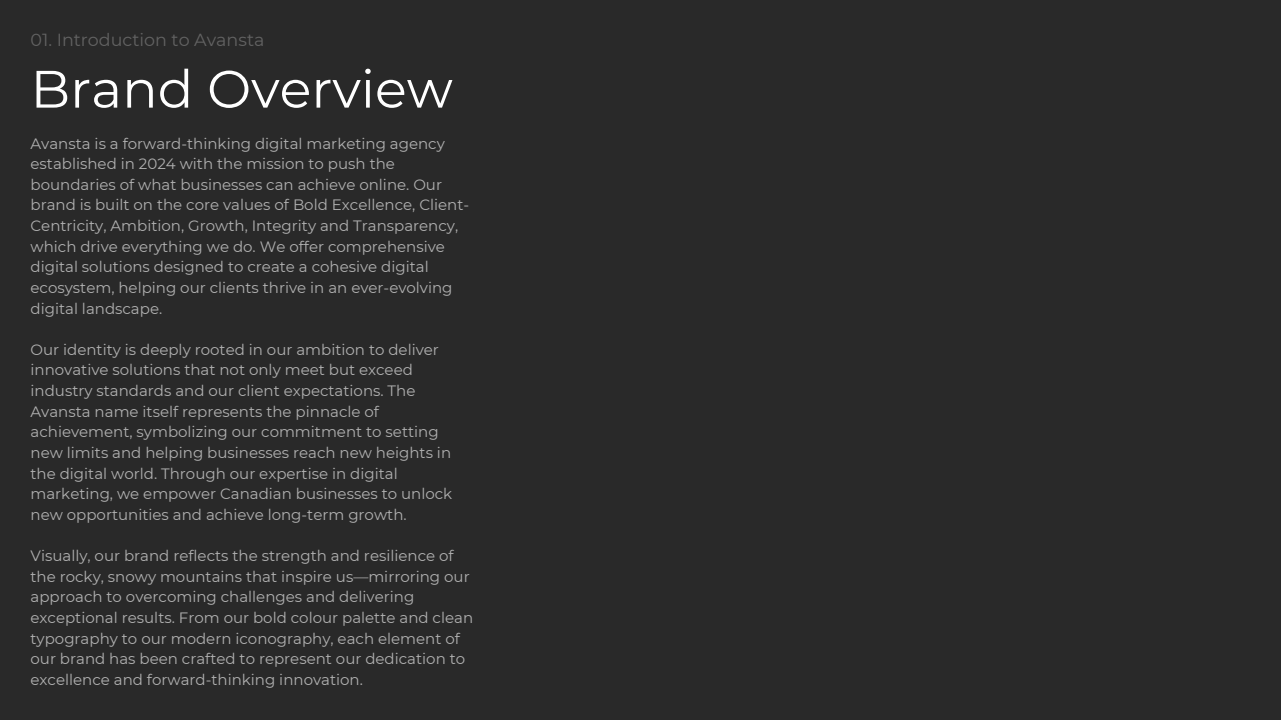
<style>
.page{position:relative;width:1281px;height:720px;background:#292929}
.page>*{position:absolute;margin:0;border:0;box-sizing:border-box;transform-origin:0 0}
.t1{font:52.5px "Montserrat";color:#fff}
.t2{font:17.5px "Montserrat";color:#626262}
.t3{font:15px/20.6px "Montserrat";color:#b0b0b0}
</style>
<div class="page">
<p class="t2" style="left:31px;top:29px;width:235px">01. Introduction to Avansta</p>
<p class="t1" style="left:31px;top:57px;width:424px">Brand Overview</p>
<h2 class="t3" style="left:31px;top:133px;width:440px">Avansta is a forward-thinking digital marketing agency established in 2024 with the mission to push the boundaries of what businesses can achieve online. Our brand is built on the core values of Bold Excellence, Client-Centricity, Ambition, Growth, Integrity and Transparency, which drive everything we do. We offer comprehensive digital solutions designed to create a cohesive digital ecosystem, helping our clients thrive in an ever-evolving digital landscape.</h2>
<h1 class="t3" style="left:31px;top:339px;width:423px">Our identity is deeply rooted in our ambition to deliver innovative solutions that not only meet but exceed industry standards and our client expectations. The Avansta name itself represents the pinnacle of achievement, symbolizing our commitment to setting new limits and helping businesses reach new heights in the digital world. Through our expertise in digital marketing, we empower Canadian businesses to unlock new opportunities and achieve long-term growth.</h1>
<p class="t3" style="left:31px;top:545px;width:444px">Visually, our brand reflects the strength and resilience of the rocky, snowy mountains that inspire us—mirroring our approach to overcoming challenges and delivering exceptional results. From our bold colour palette and clean typography to our modern iconography, each element of our brand has been crafted to represent our dedication to excellence and forward-thinking innovation.</p>
</div>
